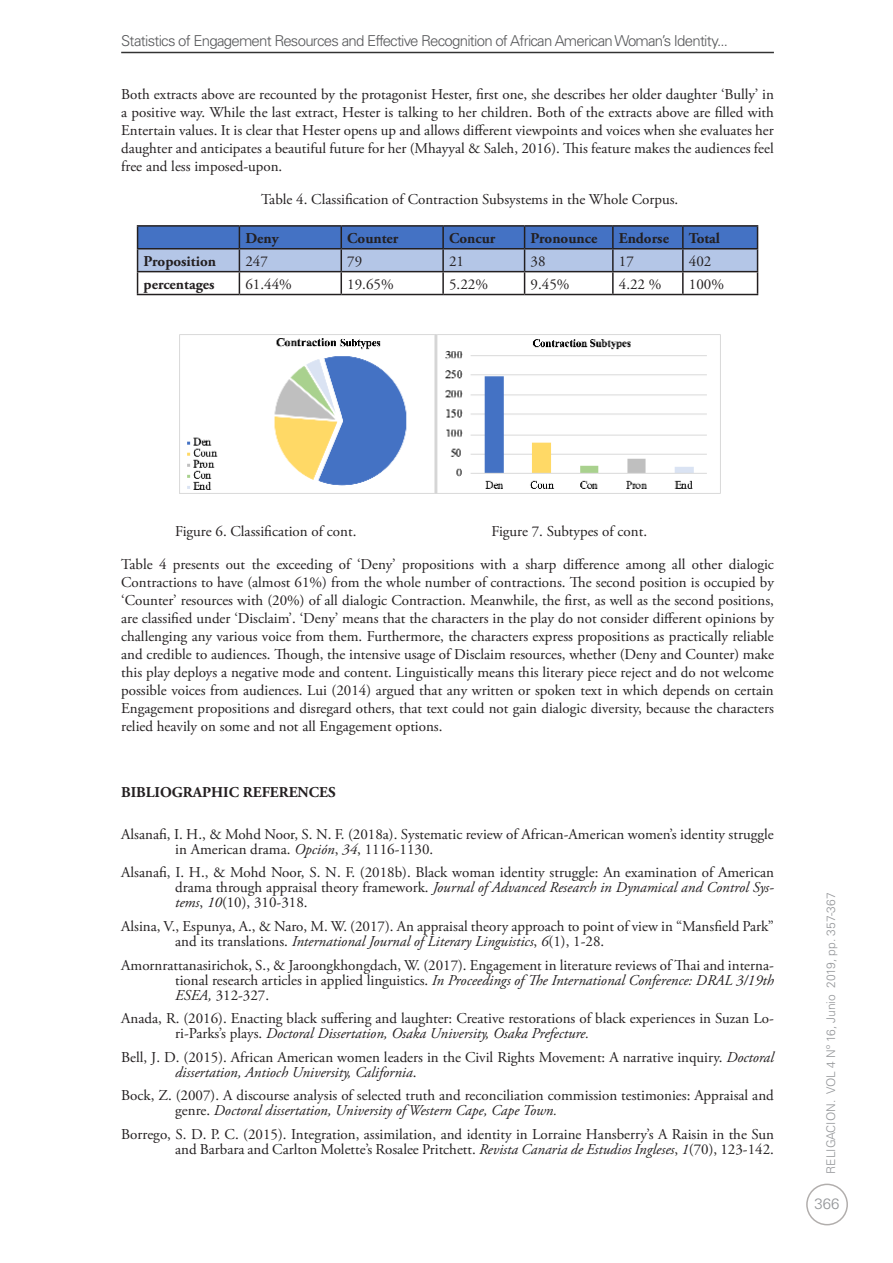
<style>
.page{position:relative;width:893px;height:1263px;background:#fff}
.page>*{position:absolute;margin:0;border:0;box-sizing:border-box;transform-origin:0 0}
.List_Paragraph{font:15px/18px "Adobe Garamond Pro";color:#231f20}
.Default{font:15px/15px "Adobe Garamond Pro";color:#231f20;text-align:justify}
.t1{font:300 15px "Univers LT Std";letter-spacing:-.05em;color:#57585a}
.t2{font:700 15px "Adobe Garamond Pro";color:#231f20}
.t3{font:300 15px "Univers LT Std";color:#939598}
.t4{font:300 12px "Univers LT Std";color:#939598}
.s1{font-style:italic}
</style>
<div class="page">
<hr style="left:121px;top:52px;width:653px;height:1px;background:#000">
<div style="left:806px;top:1183px;width:42px;height:42px;border:2px solid #524a47;border-radius:50%"></div>
<hr style="left:137px;top:225px;width:102px;height:2px;background:#231f20">
<hr style="left:239px;top:225px;width:102px;height:2px;background:#231f20">
<hr style="left:341px;top:225px;width:102px;height:2px;background:#231f20">
<hr style="left:443px;top:225px;width:82px;height:2px;background:#231f20">
<hr style="left:525px;top:225px;width:88px;height:2px;background:#231f20">
<hr style="left:613px;top:225px;width:70px;height:2px;background:#231f20">
<hr style="left:683px;top:225px;width:75px;height:2px;background:#231f20">
<svg style="left:137px;top:226px;width:621px;height:68px"></svg>
<hr style="left:137px;top:294px;width:102px;height:1px;background:#231f20">
<hr style="left:239px;top:294px;width:102px;height:1px;background:#231f20">
<hr style="left:341px;top:294px;width:102px;height:1px;background:#231f20">
<hr style="left:443px;top:294px;width:82px;height:1px;background:#231f20">
<hr style="left:525px;top:294px;width:88px;height:1px;background:#231f20">
<hr style="left:613px;top:294px;width:70px;height:1px;background:#231f20">
<hr style="left:683px;top:294px;width:75px;height:1px;background:#231f20">
<img style="left:179px;top:334px;width:542px;height:160px">
<p class="t1" style="left:121px;top:31px;width:608px">Statistics of Engagement Resources and Effective Recognition of African American Woman’s Identity...</p>
<p class="List_Paragraph" style="left:121px;top:86px;width:654px;text-align:justify">Both extracts above are recounted by the protagonist Hester, first one, she describes her older daughter ‘Bully’ in a positive way. While the last extract, Hester is talking to her children. Both of the extracts above are filled with Entertain values. It is clear that Hester opens up and allows different viewpoints and voices when she evaluates her daughter and anticipates a beautiful future for her (Mhayyal &amp; Saleh, 2016). This feature makes the audiences feel free and less imposed-upon.</p>
<p class="List_Paragraph" style="left:261px;top:191px;width:419px">Table 4. Classification of Contraction Subsystems in the Whole Corpus.</p>
<p class="t2" style="left:245px;top:229px;width:35px">Deny</p>
<p class="t2" style="left:347px;top:229px;width:53px">Counter</p>
<p class="t2" style="left:449px;top:229px;width:48px">Concur</p>
<p class="t2" style="left:531px;top:229px;width:68px">Pronounce</p>
<p class="t2" style="left:619px;top:229px;width:52px">Endorse</p>
<p class="t2" style="left:689px;top:229px;width:33px">Total</p>
<p class="t2" style="left:144px;top:252px;width:74px">Proposition</p>
<p class="List_Paragraph" style="left:245px;top:252px;width:24px">247</p>
<p class="List_Paragraph" style="left:347px;top:252px;width:16px">79</p>
<p class="List_Paragraph" style="left:449px;top:252px;width:16px">21</p>
<p class="List_Paragraph" style="left:531px;top:252px;width:16px">38</p>
<p class="List_Paragraph" style="left:619px;top:252px;width:16px">17</p>
<p class="List_Paragraph" style="left:689px;top:252px;width:24px">402</p>
<p class="t2" style="left:144px;top:275px;width:72px">percentages</p>
<p class="List_Paragraph" style="left:245px;top:275px;width:48px">61.44%</p>
<p class="List_Paragraph" style="left:347px;top:275px;width:48px">19.65%</p>
<p class="List_Paragraph" style="left:449px;top:275px;width:40px">5.22%</p>
<p class="List_Paragraph" style="left:531px;top:275px;width:40px">9.45%</p>
<p class="List_Paragraph" style="left:619px;top:275px;width:44px">4.22 %</p>
<p class="List_Paragraph" style="left:689px;top:275px;width:37px">100%</p>
<p class="List_Paragraph" style="left:175px;top:523px;width:183px">Figure 6. Classification of cont.</p>
<p class="List_Paragraph" style="left:491px;top:523px;width:157px">Figure 7. Subtypes of cont.</p>
<p class="List_Paragraph" style="left:121px;top:556px;width:654px;text-align:justify">Table 4 presents out the exceeding of ‘Deny’ propositions with a sharp difference among all other dialogic Contractions to have (almost 61%) from the whole number of contractions. The second position is occupied by ‘Counter’ resources with (20%) of all dialogic Contraction. Meanwhile, the first, as well as the second positions, are classified under ‘Disclaim’. ‘Deny’ means that the characters in the play do not consider different opinions by challenging any various voice from them. Furthermore, the characters express propositions as practically reliable and credible to audiences. Though, the intensive usage of Disclaim resources, whether (Deny and Counter) make this play deploys a negative mode and content. Linguistically means this literary piece reject and do not welcome possible voices from audiences. Lui (2014) argued that any written or spoken text in which depends on certain Engagement propositions and disregard others, that text could not gain dialogic diversity, because the characters relied heavily on some and not all Engagement options.</p>
<p class="t2" style="left:121px;top:784px;width:216px">BIBLIOGRAPHIC REFERENCES</p>
<p class="List_Paragraph" style="left:175px;top:827px;width:600px;line-height:15px;text-indent:-54px">Alsanafi, I. H., &amp; Mohd Noor, S. N. F. (2018a). Systematic review of African-American women’s identity struggle in American drama. <span class="s1">Opción</span>, <span class="s1">34</span>, 1116-1130.</p>
<p class="Default" style="left:175px;top:866px;width:600px;text-indent:-54px">Alsanafi, I. H., &amp; Mohd Noor, S. N. F. (2018b). Black woman identity struggle: An examination of American drama through appraisal theory framework. <span class="s1">Journal of Advanced Research in Dynamical and Control Sys&shy;tems</span>, <span class="s1">10</span>(10), 310-318.</p>
<p class="List_Paragraph" style="left:175px;top:919px;width:600px;line-height:15px;text-indent:-54px">Alsina, V., Espunya, A., &amp; Naro, M. W. (2017). An appraisal theory approach to point of view in “Mansfield Park” and its translations. <span class="s1">International Journal of Literary Linguistics</span>, <span class="s1">6</span>(1), 1-28.</p>
<p class="List_Paragraph" style="left:175px;top:958px;width:600px;line-height:15px;text-align:justify;text-indent:-54px">Amornrattanasirichok, S., &amp; Jaroongkhongdach, W. (2017). Engagement in literature reviews of Thai and interna&shy;tional research articles in applied linguistics. <span class="s1">In Proceedings of The International Conference: DRAL 3/19th ESEA,</span> 312-327.</p>
<p class="List_Paragraph" style="left:175px;top:1011px;width:600px;line-height:15px;text-indent:-54px">Anada, R. (2016). Enacting black suffering and laughter: Creative restorations of black experiences in Suzan Lo&shy;ri-Parks’s plays. <span class="s1">Doctoral Dissertation, Osaka University, Osaka Prefecture.</span></p>
<p class="List_Paragraph" style="left:175px;top:1050px;width:600px;line-height:15px;text-indent:-54px">Bell, J. D. (2015). African American women leaders in the Civil Rights Movement: A narrative inquiry. <span class="s1">Doctoral dissertation, Antioch University, California</span>.</p>
<p class="List_Paragraph" style="left:175px;top:1088px;width:600px;line-height:15px;text-indent:-54px">Bock, Z. (2007). A discourse analysis of selected truth and reconciliation commission testimonies: Appraisal and genre. <span class="s1">Doctoral dissertation, University of Western Cape, Cape Town.</span></p>
<p class="List_Paragraph" style="left:121px;top:1127px;width:654px;line-height:15px;text-align:right">Borrego, S. D. P. C. (2015). Integration, assimilation, and identity in Lorraine Hansberry’s A Raisin in the Sun and Barbara and Carlton Molette’s Rosalee Pritchett. <span class="s1">Revista Canaria de Estudios Ingleses</span>, <span class="s1">1</span>(70), 123-142.</p>
<p class="t4" style="left:824px;top:1174px;width:282px;rotate:-90deg">RELIGACION. VOL 4 Nº 16, Junio 2019, pp. 357-367</p>
<p class="t3" style="left:814px;top:1195px;width:27px">366</p>
</div>
